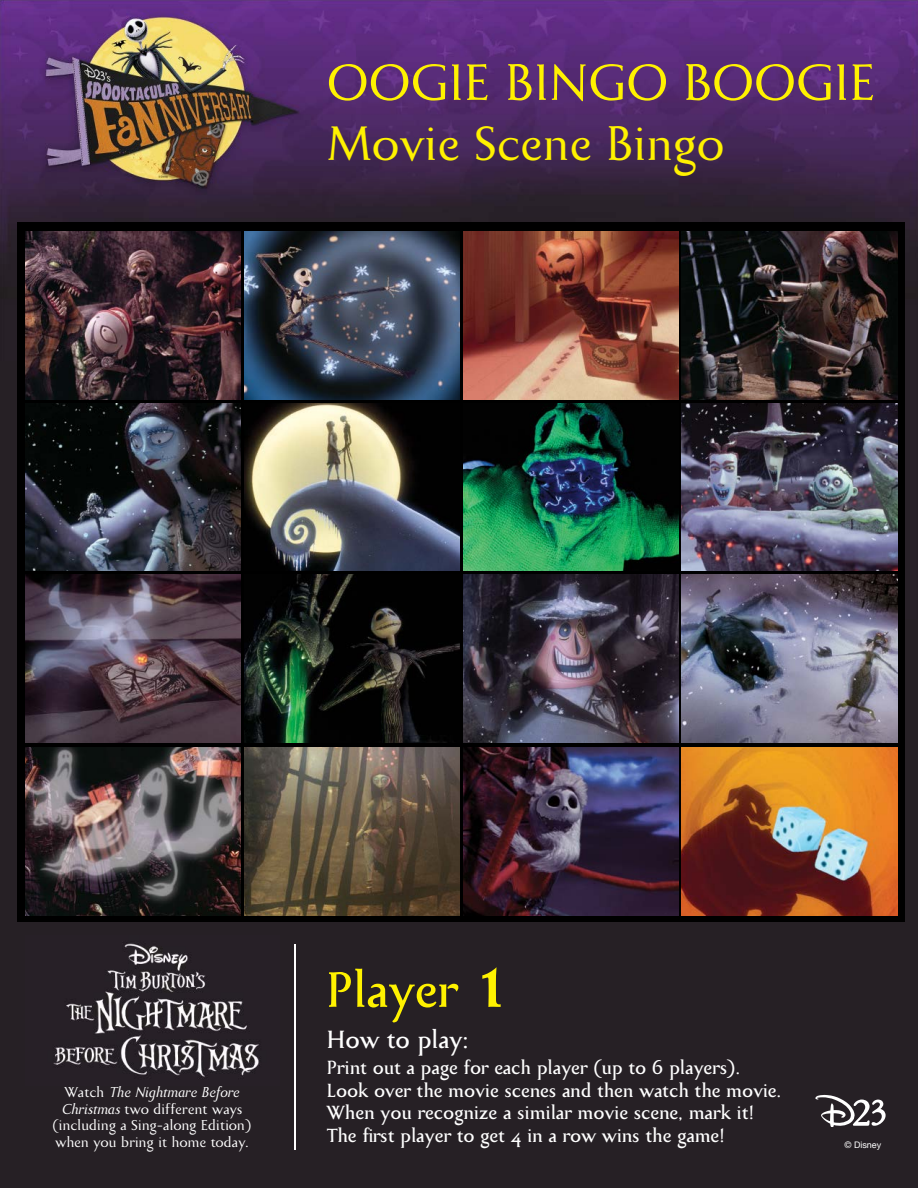
<style>
.page{position:relative;width:918px;height:1188px;background:#fff}
.page>*{position:absolute;margin:0;border:0;box-sizing:border-box;transform-origin:0 0}
.t1{font:700 52.5px "Bodebeck LT Std";color:#fff200}
.t2{font:800 51px "Bodebeck LT Std";color:#fff200}
.t3{font:700 49.5px "Bodebeck LT Std";color:#fff200}
.t4{font:800 25.5px "Bodebeck LT Std";color:#fff}
.t5{font:800 19.5px/22.5px "Bodebeck LT Std";color:#fff}
.t6{font:700 14.7px/16.5px "Bodebeck LT Std";color:#fff;text-align:center}
.t7{font:9px "Helvetica Neue";color:#fff}
.s1{font-style:italic}
.s2{font-size:81px}
</style>
<div class="page">
<img style="left:0;top:0;width:714px;height:723px">
<img style="left:714px;top:0;width:204px;height:1188px">
<div style="left:0;top:723px;width:510px;height:258px;background:#262025"></div>
<div style="left:510px;top:922px;width:205px;height:266px;background:#262025"></div>
<div style="left:0;top:981px;width:50px;height:207px;background:#262025"></div>
<div style="left:255px;top:981px;width:255px;height:207px;background:#262025"></div>
<div style="left:50px;top:1085px;width:205px;height:103px;background:#262025"></div>
<div style="left:18px;top:222px;width:887px;height:700px;background:#000"></div>
<img style="left:25px;top:936px;width:254px;height:149px">
<svg style="left:815px;top:1095px;width:71px;height:32px"></svg>
<hr style="left:294px;top:944px;width:2px;height:205px;background:#fff">
<img style="left:25px;top:231px;width:215px;height:168px">
<img style="left:244px;top:231px;width:215px;height:168px">
<img style="left:463px;top:231px;width:215px;height:168px">
<img style="left:682px;top:231px;width:215px;height:168px">
<img style="left:682px;top:747px;width:215px;height:168px">
<img style="left:244px;top:403px;width:215px;height:168px">
<img style="left:463px;top:403px;width:215px;height:168px">
<img style="left:682px;top:403px;width:215px;height:168px">
<img style="left:25px;top:575px;width:215px;height:168px">
<img style="left:244px;top:575px;width:215px;height:168px">
<img style="left:463px;top:575px;width:215px;height:168px">
<img style="left:682px;top:575px;width:215px;height:168px">
<img style="left:25px;top:747px;width:215px;height:168px">
<img style="left:244px;top:747px;width:215px;height:168px">
<img style="left:463px;top:747px;width:215px;height:168px">
<img style="left:25px;top:403px;width:215px;height:168px">
<h1 class="t1" style="left:327px;top:54px;width:550px">OOGIE BINGO BOOGIE</h1>
<h3 class="t3" style="left:327px;top:117px;width:399px">Movie Scene Bingo</h3>
<p class="t6" style="left:53px;top:1085px;width:201px">Watch <span class="s1">The Nightmare Before<br>Christmas</span> two different ways (including a Sing-along Edition) when you bring it home today.</p>
<h2 class="t2" style="left:327px;top:962px;width:187px">Player <span class="s2">1</span></h2>
<h3 class="t4" style="left:327px;top:1026px;width:143px">How to play:</h3>
<p class="t5" style="left:327px;top:1058px;width:456px">Print out a page for each player (up to 6 players).<br>Look over the movie scenes and then watch the movie.<br>When you recognize a similar movie scene, mark it!<br>The first player to get 4 in a row wins the game!</p>
<p class="t7" style="left:844px;top:1138px;width:38px">© Disney</p>
</div>
